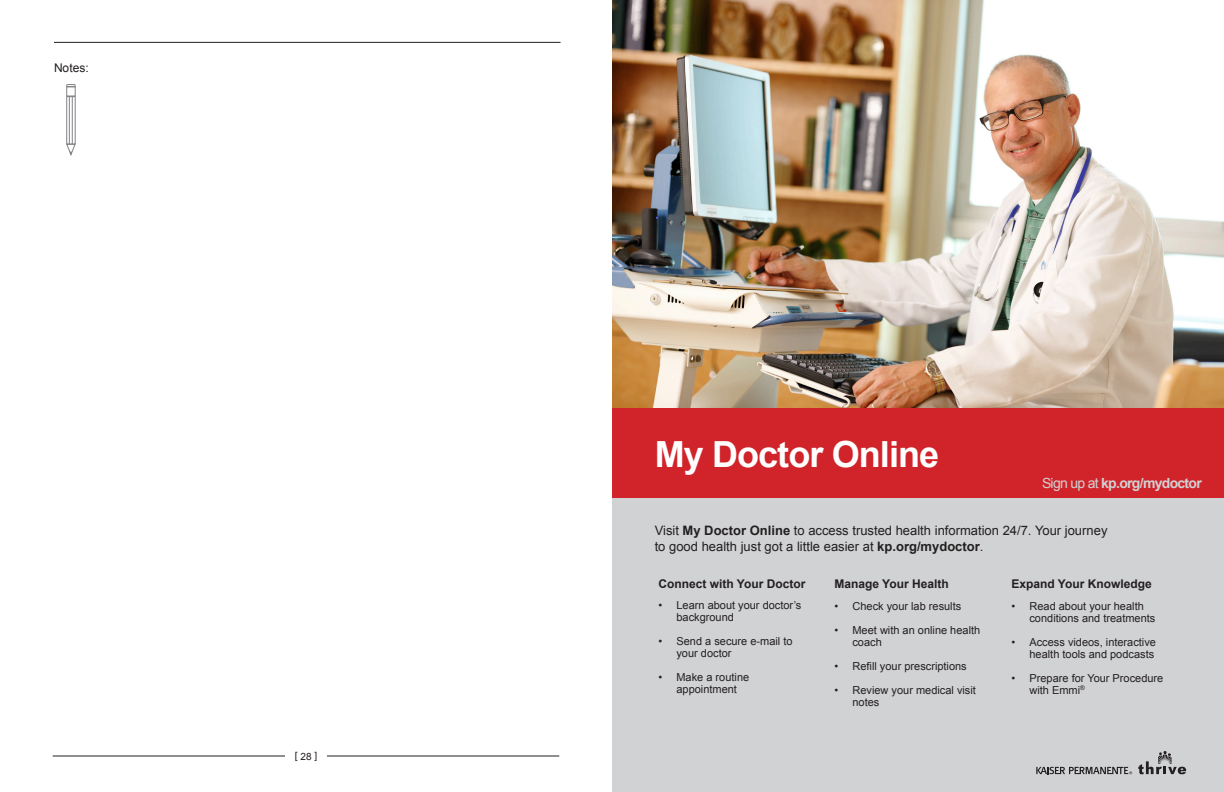
<style>
.page{position:relative;width:1224px;height:792px;background:#fff}
.page>*{position:absolute;margin:0;border:0;box-sizing:border-box;transform-origin:0 0}
.t1{font:700 36px "Arial";letter-spacing:-.025em;color:#fff}
.t2{font:700 14px "Arial";letter-spacing:-.05em;color:#d1d2d4}
.t3{font:13px/15.6px "Arial";color:#231f20}
.t4{font:700 12px "Arial";color:#231f20}
.t5{font:12px "Arial";color:#231f20}
.t6{font:11px/12px "Arial";color:#231f20}
.t7{font:10px "Arial";color:#231f20}
.s1{font-weight:400}
.s2{font-weight:700}
</style>
<div class="page">
<hr style="left:54px;top:42px;width:507px;height:1px;background:#231f20">
<hr style="left:53px;top:756px;width:506px;height:1px;background:#231f20">
<svg style="left:66px;top:96px;width:9px;height:48px"></svg>
<div style="left:66px;top:86px;width:9px;height:10px;border:1px solid #808285"></div>
<svg style="left:66px;top:84px;width:9px;height:3px"></svg>
<svg style="left:66px;top:144px;width:10px;height:11px"></svg>
<hr style="left:69px;top:96px;width:1px;height:48px;background:#808285">
<hr style="left:72px;top:96px;width:1px;height:48px;background:#808285">
<img style="left:612px;top:0;width:612px;height:409px">
<div style="left:612px;top:409px;width:612px;height:89px;background:#d1232a"></div>
<div style="left:612px;top:498px;width:612px;height:294px;background:#d1d2d4"></div>
<svg style="left:1138px;top:751px;width:48px;height:23px"></svg>
<svg style="left:1036px;top:767px;width:96px;height:7px"></svg>
<div style="left:285px;top:747px;width:42px;height:18px;background:#fff"></div>
<p class="t5" style="left:54px;top:60px;width:36px">Notes:</p>
<p class="t7" style="left:295px;top:750px;width:24px">[ 28 ]</p>
<h1 class="t1" style="left:655px;top:430px;width:286px">My Doctor Online</h1>
<p class="t2" style="left:1042px;top:474px;width:161px"><span class="s1">Sign up at</span> kp.org/mydoctor</p>
<p class="t3" style="left:655px;top:523px;width:454px">Visit <span class="s2">My Doctor Online</span> to access trusted health information 24/7. Your journey to good health just got a little easier at <span class="s2">kp.org/mydoctor</span>.</p>
<p class="t4" style="left:658px;top:576px;width:148px">Connect with Your Doctor</p>
<p class="t6" style="left:676px;top:599px;width:126px;text-indent:-18px">• Learn about your doctor’s background</p>
<p class="t6" style="left:676px;top:635px;width:118px;text-indent:-18px">• Send a secure e-mail to your doctor</p>
<p class="t6" style="left:658px;top:671px;width:92px;text-align:center">• Make a routine appointment</p>
<p class="t4" style="left:834px;top:576px;width:116px">Manage Your Health</p>
<p class="t6" style="left:834px;top:600px;width:128px">• Check your lab results</p>
<p class="t6" style="left:852px;top:624px;width:129px;text-indent:-18px">• Meet with an online health coach</p>
<p class="t6" style="left:834px;top:660px;width:134px">• Refill your prescriptions</p>
<p class="t6" style="left:852px;top:684px;width:125px;text-indent:-18px">• Review your medical visit notes</p>
<p class="t4" style="left:1012px;top:576px;width:142px">Expand Your Knowledge</p>
<p class="t6" style="left:1029px;top:600px;width:127px;text-indent:-18px">• Read about your health conditions and treatments</p>
<p class="t6" style="left:1012px;top:636px;width:146px;text-align:right">• Access videos, interactive health tools and podcasts</p>
<p class="t6" style="left:1029px;top:672px;width:135px;text-indent:-18px">• Prepare for Your Procedure with Emmi<sup>®</sup></p>
</div>
